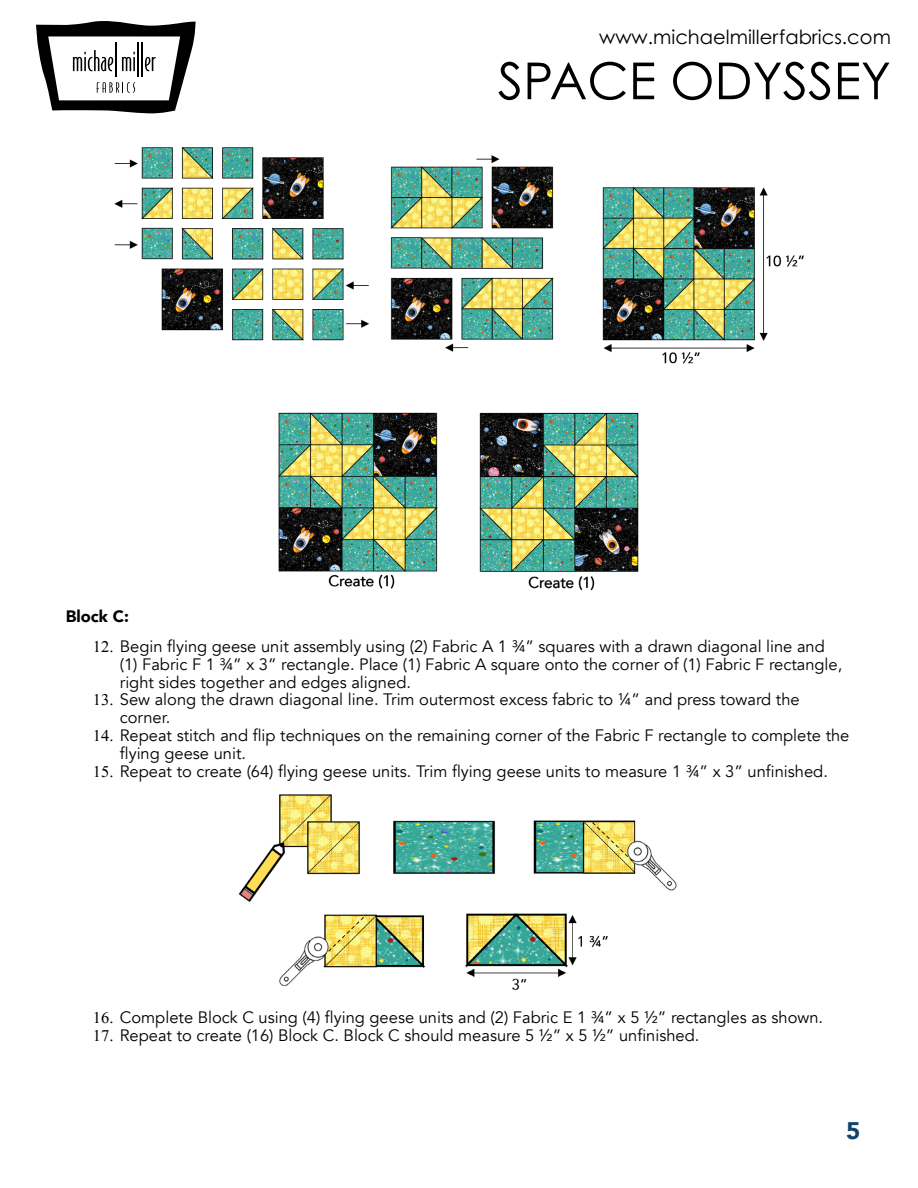
<style>
.page{position:relative;width:918px;height:1188px;background:#fff}
.page>*{position:absolute;margin:0;border:0;box-sizing:border-box;transform-origin:0 0}
.t1{font:51px "Century Gothic Pro";color:#000}
.t2{font:900 24px "Avenir";color:#11436b}
.t3{font:19.5px "Century Gothic Pro";color:#000}
.t4{font:16.5px/17.9px "Avenir";color:#000}
.t5{font:900 16.5px "Avenir";color:#000}
</style>
<div class="page">
<svg style="left:36px;top:21px;width:160px;height:93px"></svg>
<img style="left:114px;top:147px;width:690px;height:217px">
<img style="left:278px;top:412px;width:361px;height:179px">
<img style="left:238px;top:794px;width:439px;height:196px">
<p class="t3" style="left:599px;top:25px;width:293px">www.michaelmillerfabrics.com</p>
<h1 class="t1" style="left:498px;top:50px;width:395px">SPACE ODYSSEY</h1>
<p class="t5" style="left:66px;top:602px;width:65px">Block C:</p>
<p class="t4" style="left:120px;top:638px;width:724px">Begin flying geese unit assembly using (2) Fabric A 1 ¾” squares with a drawn diagonal line and (1) Fabric F 1 ¾” x 3” rectangle. Place (1) Fabric A square onto the corner of (1) Fabric F rectangle, right sides together and edges aligned.</p>
<p class="t4" style="left:120px;top:691px;width:681px;text-indent:-19px">✓ Sew along the drawn diagonal line. Trim outermost excess fabric to ¼” and press toward the corner.</p>
<p class="t4" style="left:120px;top:727px;width:731px;text-indent:-19px">✔ Repeat stitch and flip techniques on the remaining corner of the Fabric F rectangle to complete the flying geese unit.<br>Repeat to create (64) flying geese units. Trim flying geese units to measure 1 ¾” x 3” unfinished.</p>
<p class="t4" style="left:120px;top:1009px;width:705px">Complete Block C using (4) flying geese units and (2) Fabric E 1 ¾” x 5 ½” rectangles as shown.<br>Repeat to create (16) Block C. Block C should measure 5 ½” x 5 ½” unfinished.</p>
<h2 class="t2" style="left:846px;top:1110px;width:16px">5</h2>
</div>
